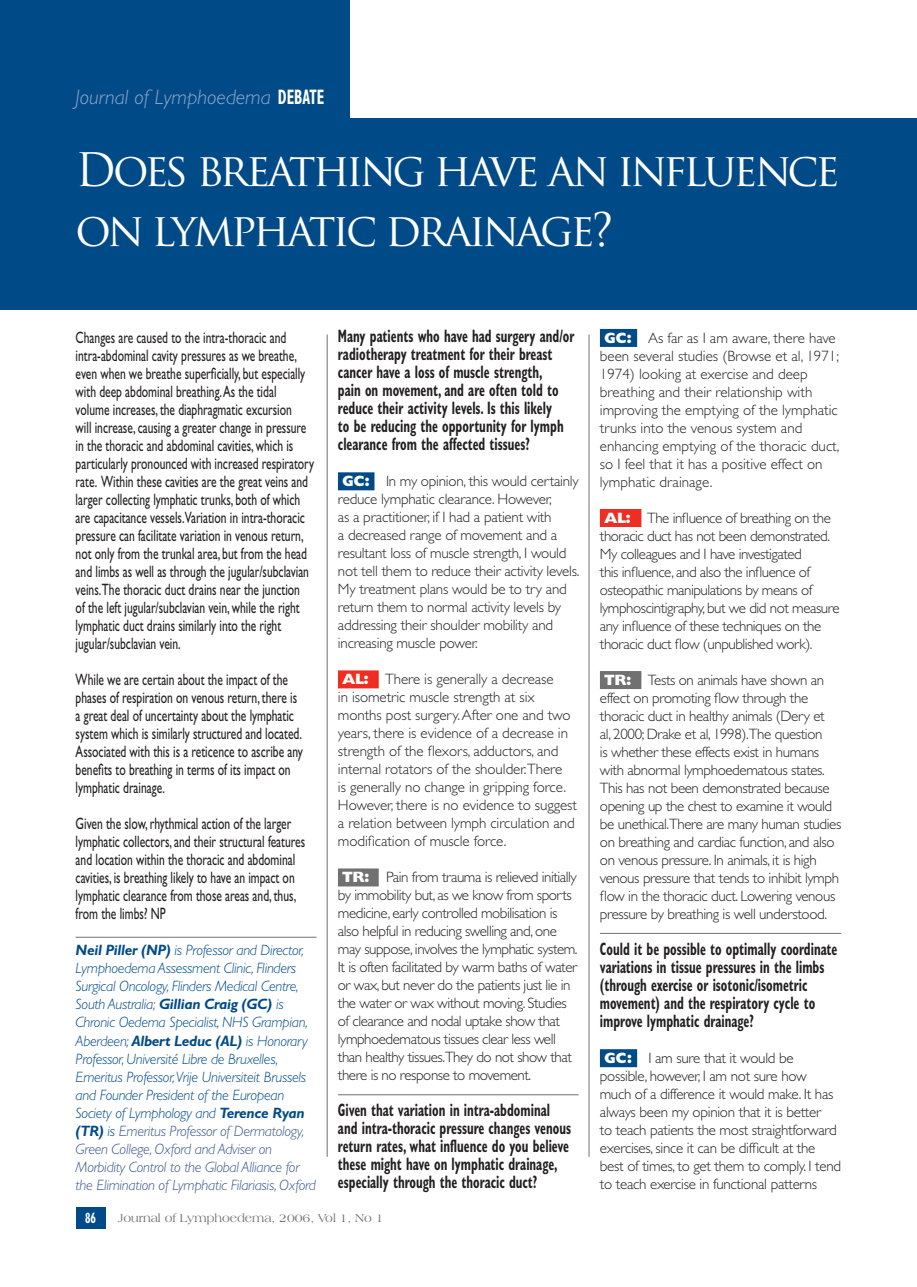
<style>
.page{position:relative;width:917px;height:1287px;background:#fff}
.page>*{position:absolute;margin:0;border:0;box-sizing:border-box;transform-origin:0 0}
.t1{font:45px/60px "Trajan Pro";letter-spacing:-.07em;color:#fff}
.t2{font:italic 300 21px "Gill Sans";color:#93a6ca}
.t3{font:700 condensed 18px/18px "Gill Sans";color:#231f20;scale:.7 1}
.t4{font:16.5px/18px "Gill Sans";color:#231f20;scale:.7 1}
.t5{font:300 15px/18px "Gill Sans";letter-spacing:-.025em;color:#231f20}
.t6{font:italic 300 15px/18px "Gill Sans";letter-spacing:-.02em;color:#004b87}
.t7{font:300 15px/18px "Gill Sans";letter-spacing:-.005em;color:#231f20}
.t8{font:300 15px/18px "Gill Sans";color:#231f20}
.t9{font:700 condensed 15px "Gill Sans";color:#fff;scale:.7 1}
.t10{font:12px "Americana BT";color:#727172}
.s1{font-weight:700;font-style:normal;font-stretch:condensed;color:#fff}
.s2{font-weight:700}
.s3{color:#39588b}
.s4{font-weight:800;color:#fff}
</style>
<div class="page">
<hr style="left:327px;top:334px;width:1px;height:822px;background:#727172">
<hr style="left:589px;top:334px;width:1px;height:822px;background:#727172">
<div style="left:0;top:118px;width:917px;height:191px;background:#004b87"></div>
<div style="left:338px;top:472px;width:36px;height:18px;background:#004b87"></div>
<div style="left:338px;top:670px;width:41px;height:18px;background:#ee2e22"></div>
<div style="left:338px;top:868px;width:41px;height:18px;background:#727172"></div>
<hr style="left:338px;top:1094px;width:240px;height:1px;background:#727172">
<div style="left:600px;top:329px;width:37px;height:18px;background:#004b87"></div>
<div style="left:600px;top:509px;width:41px;height:18px;background:#ee2e22"></div>
<div style="left:600px;top:671px;width:41px;height:18px;background:#727172"></div>
<hr style="left:600px;top:933px;width:241px;height:1px;background:#727172">
<div style="left:600px;top:1049px;width:37px;height:18px;background:#004b87"></div>
<hr style="left:76px;top:937px;width:240px;height:1px;background:#727172">
<div style="left:0;top:0;width:350px;height:118px;background:#004b87"></div>
<div style="left:76px;top:1207px;width:29px;height:21px;background:#004b87"></div>
<h2 class="t2" style="left:76px;top:85px;width:250px">Journal of Lymphoedema <span class="s1">DEBATE</span></h2>
<h1 class="t1" style="left:76px;top:139px;width:765px">Does breathing have an influence on lymphatic drainage?</h1>
<p class="t4" style="left:76px;top:329px;width:342px">Changes are caused to the intra-thoracic and intra-abdominal cavity pressures as we breathe, even when we breathe superficially, but especially with deep abdominal breathing. As the tidal volume increases, the diaphragmatic excursion<br>will increase, causing a greater change in pressure in the thoracic and abdominal cavities, which is particularly pronounced with increased respiratory rate. Within these cavities are the great veins and larger collecting lymphatic trunks, both of which are capacitance vessels.Variation in intra-thoracic pressure can facilitate variation in venous return, not only from the trunkal area, but from the head and limbs as well as through the jugular/subclavian veins.The thoracic duct drains near the junction<br>of the left jugular/subclavian vein, while the right lymphatic duct drains similarly into the right jugular/subclavian vein.</p>
<p class="t4" style="left:76px;top:671px;width:326px">While we are certain about the impact of the phases of respiration on venous return, there is a great deal of uncertainty about the lymphatic system which is similarly structured and located.<br>Associated with this is a reticence to ascribe any benefits to breathing in terms of its impact on lymphatic drainage.</p>
<p class="t4" style="left:76px;top:815px;width:329px">Given the slow, rhythmical action of the larger lymphatic collectors, and their structural features and location within the thoracic and abdominal cavities, is breathing likely to have an impact on lymphatic clearance from those areas and, thus, from the limbs? NP</p>
<p class="t6" style="left:76px;top:941px;width:242px"><span class="s2">Neil Piller (NP)</span> is Professor and Director, Lymphoedema Assessment Clinic, Flinders Surgical Oncology, Flinders Medical Centre, South Australia; <span class="s2">Gillian Craig (GC)</span> is Chronic Oedema Specialist, NHS Grampian, Aberdeen; <span class="s2">Albert Leduc (AL)</span> is Honorary Professor, Université Libre de Bruxelles, Emeritus Professor,Vrije Universiteit Brussels and Founder President of the European Society of Lymphology and <span class="s2">Terence Ryan (TR)</span> is <span class="s3">Emeritus Professor of Dermatology, Green College, Oxford and Adviser on Morbidity Control to the Global Alliance for the Elimination of Lymphatic Filariasis, Oxford</span></p>
<p class="t3" style="left:338px;top:327px;width:339px">Many patients who have had surgery and/or radiotherapy treatment for their breast cancer have a loss of muscle strength,<br>pain on movement, and are often told to reduce their activity levels. Is this likely<br>to be reducing the opportunity for lymph clearance from the affected tissues?</p>
<p class="t5" style="left:338px;top:472px;width:243px"><span class="s4">GC:</span> In my opinion, this would certainly reduce lymphatic clearance. However,<br>as a practitioner, if I had a patient with<br>a decreased range of movement and a resultant loss of muscle strength, I would not tell them to reduce their activity levels.<br>My treatment plans would be to try and return them to normal activity levels by addressing their shoulder mobility and increasing muscle power.</p>
<p class="t7" style="left:338px;top:670px;width:240px"><span class="s4">AL:</span> There is generally a decrease<br>in isometric muscle strength at six months post surgery. After one and two years, there is evidence of a decrease in strength of the flexors, adductors, and internal rotators of the shoulder.There<br>is generally no change in gripping force.<br>However, there is no evidence to suggest a relation between lymph circulation and modification of muscle force.</p>
<p class="t5" style="left:338px;top:868px;width:241px"><span class="s4">TR:</span> Pain from trauma is relieved initially by immobility but, as we know from sports medicine, early controlled mobilisation is also helpful in reducing swelling and, one may suppose, involves the lymphatic system.<br>It is often facilitated by warm baths of water or wax, but never do the patients just lie in the water or wax without moving. Studies of clearance and nodal uptake show that lymphoedematous tissues clear less well than healthy tissues.They do not show that there is no response to movement.</p>
<p class="t3" style="left:338px;top:1101px;width:334px">Given that variation in intra-abdominal and intra-thoracic pressure changes venous return rates, what influence do you believe these might have on lymphatic drainage, especially through the thoracic duct?</p>
<p class="t9" style="left:85px;top:1209px;width:17px">86</p>
<p class="t10" style="left:118px;top:1211px;width:267px">Journal of Lymphoedema, 2006, Vol 1, No 1</p>
<p class="t8" style="left:600px;top:329px;width:241px"><span class="s4">GC:</span> As far as I am aware, there have been several studies (Browse et al, 1971; 1974) looking at exercise and deep breathing and their relationship with improving the emptying of the lymphatic trunks into the venous system and enhancing emptying of the thoracic duct, so I feel that it has a positive effect on lymphatic drainage.</p>
<p class="t5" style="left:600px;top:509px;width:241px"><span class="s4">AL:</span> The influence of breathing on the thoracic duct has not been demonstrated.<br>My colleagues and I have investigated<br>this influence, and also the influence of osteopathic manipulations by means of lymphoscintigraphy, but we did not measure any influence of these techniques on the thoracic duct flow (unpublished work).</p>
<p class="t5" style="left:600px;top:671px;width:243px"><span class="s4">TR:</span> Tests on animals have shown an effect on promoting flow through the thoracic duct in healthy animals (Dery et<br>al, 2000; Drake et al, 1998).The question<br>is whether these effects exist in humans with abnormal lymphoedematous states.<br>This has not been demonstrated because opening up the chest to examine it would be unethical.There are many human studies on breathing and cardiac function, and also on venous pressure. In animals, it is high venous pressure that tends to inhibit lymph flow in the thoracic duct. Lowering venous pressure by breathing is well understood.</p>
<p class="t3" style="left:600px;top:939px;width:341px">Could it be possible to optimally coordinate variations in tissue pressures in the limbs (through exercise or isotonic/isometric movement) and the respiratory cycle to improve lymphatic drainage?</p>
<p class="t5" style="left:600px;top:1049px;width:243px"><span class="s4">GC:</span> I am sure that it would be<br>possible, however, I am not sure how much of a difference it would make. It has always been my opinion that it is better<br>to teach patients the most straightforward exercises, since it can be difficult at the best of times, to get them to comply. I tend to teach exercise in functional patterns</p>
</div>
